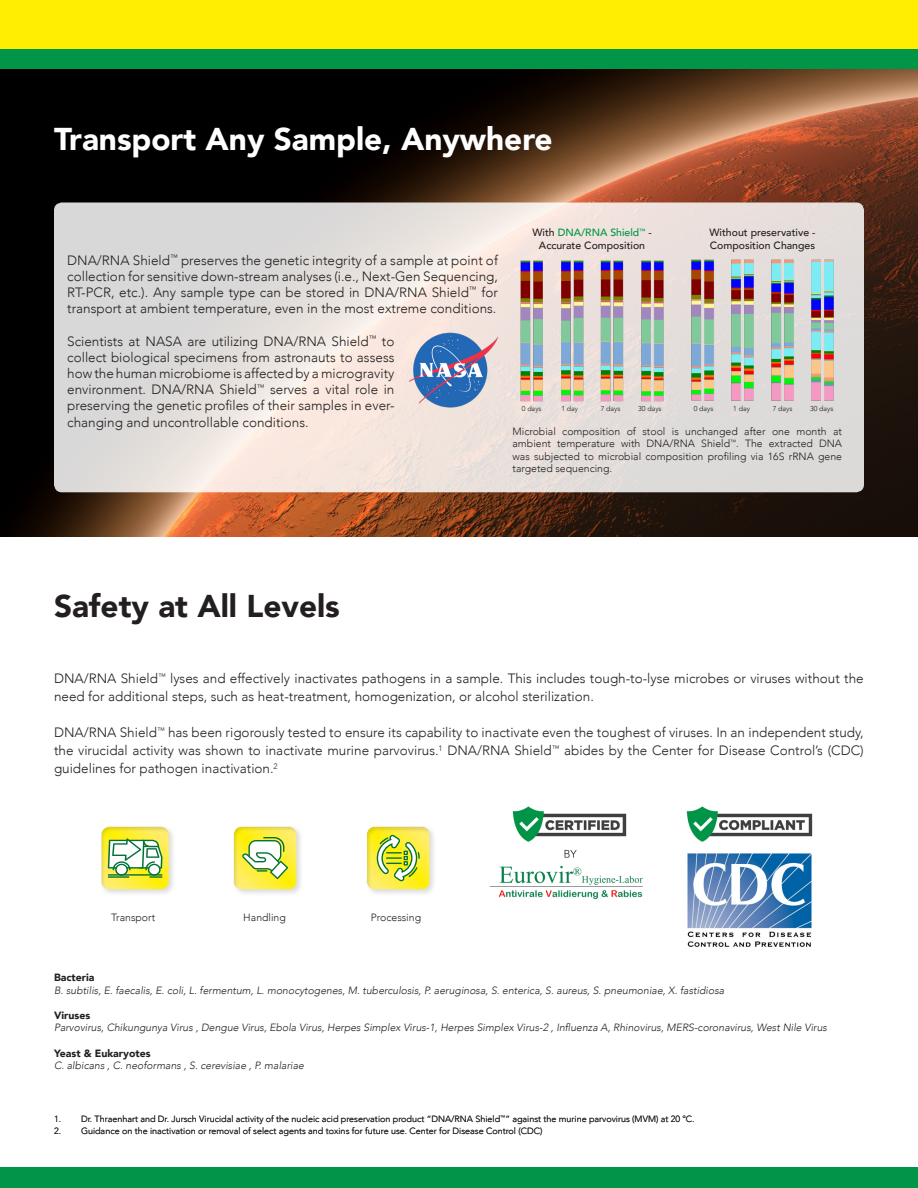
<style>
.page{position:relative;width:918px;height:1188px;background:#fff}
.page>*{position:absolute;margin:0;border:0;box-sizing:border-box;transform-origin:0 0}
.Page_Title{font:900 31.5px "Avenir";color:#fff}
.Page_Title-2{font:900 31.5px "Avenir";color:#231f20}
.t1{font:300 13.5px/16.2px "Avenir";color:#231f20;text-align:justify}
.t2{font:italic 300 10.5px "Avenir";color:#231f20}
.t3{font:300 10.5px/12.6px "Avenir";color:#231f20;text-align:justify}
.t4{font:500 10.5px "Avenir";color:#231f20}
.t5{font:900 10.5px "Avenir";color:#231f20}
.t6{font:500 10.5px "Avenir";color:#009547}
.t7{font:300 9px "Avenir";color:#231f20}
.t8{font:300 7.05px "Avenir";color:#231f20}
.s1{color:#231f20}
</style>
<div class="page">
<div style="left:0;top:1167px;width:918px;height:21px;background:#009547"></div>
<div style="left:0;top:0;width:918px;height:50px;background:#ffee01"></div>
<div style="left:0;top:50px;width:918px;height:19px;background:#009547"></div>
<img style="left:0;top:69px;width:918px;height:468px">
<div style="left:365px;top:825px;width:72px;height:72px;background:#231f20;opacity:.15"></div>
<div style="left:364px;top:824px;width:66px;height:66px;background:#231f20;opacity:.15"></div>
<svg style="left:377px;top:834px;width:43px;height:47px;background:#c6d552"></svg>
<div style="left:232px;top:825px;width:72px;height:72px;background:#231f20;opacity:.15"></div>
<div style="left:231px;top:824px;width:66px;height:66px;background:#231f20;opacity:.15"></div>
<svg style="left:242px;top:837px;width:46px;height:42px"></svg>
<div style="left:100px;top:825px;width:77px;height:72px;background:#231f20;opacity:.15"></div>
<div style="left:99px;top:824px;width:71px;height:66px;background:#231f20;opacity:.15"></div>
<svg style="left:108px;top:838px;width:54px;height:40px"></svg>
<svg style="left:54px;top:203px;width:810px;height:289px;background:#e6dfdb"></svg>
<img style="left:408px;top:333px;width:90px;height:74px">
<img style="left:507px;top:254px;width:162px;height:149px">
<img style="left:680px;top:254px;width:168px;height:149px">
<img style="left:489px;top:806px;width:324px;height:141px">
<p class="Page_Title" style="left:54px;top:112px;width:500px">Transport Any Sample, Anywhere</p>
<p class="t6" style="left:532px;top:224px;width:121px"><span class="s1">With</span> DNA/RNA Shield<sup>™</sup> <span class="s1">-</span></p>
<p class="t4" style="left:539px;top:236px;width:108px">Accurate Composition</p>
<p class="t4" style="left:709px;top:224px;width:107px">Without preservative -</p>
<p class="t4" style="left:710px;top:236px;width:107px">Composition Changes</p>
<p class="t1" style="left:67px;top:252px;width:432px">DNA/RNA Shield<sup>™</sup> preserves the genetic integrity of a sample at point of collection for sensitive down-stream analyses (i.e., Next-Gen Sequencing, RT-PCR, etc.). Any sample type can be stored in DNA/RNA Shield<sup>™</sup> for transport at ambient temperature, even in the most extreme conditions.</p>
<p class="t1" style="left:67px;top:333px;width:329px">Scientists at NASA are utilizing DNA/RNA Shield<sup>™</sup> to collect biological specimens from astronauts to assess how the human microbiome is affected by a microgravity environment. DNA/RNA Shield<sup>™</sup> serves a vital role in preserving the genetic profiles of their samples in ever&shy;changing and uncontrollable conditions.</p>
<p class="t8" style="left:522px;top:404px;width:21px">0 days</p>
<p class="t8" style="left:561px;top:404px;width:18px">1 day</p>
<p class="t8" style="left:601px;top:404px;width:21px">7 days</p>
<p class="t8" style="left:638px;top:404px;width:25px">30 days</p>
<p class="t8" style="left:694px;top:404px;width:21px">0 days</p>
<p class="t8" style="left:733px;top:404px;width:18px">1 day</p>
<p class="t8" style="left:773px;top:404px;width:21px">7 days</p>
<p class="t8" style="left:810px;top:404px;width:25px">30 days</p>
<p class="t3" style="left:513px;top:425px;width:331px">Microbial composition of stool is unchanged after one month at ambient temperature with DNA/RNA Shield<sup>™</sup>. The extracted DNA was subjected to microbial composition profiling via 16S rRNA gene targeted sequencing.</p>
<p class="Page_Title-2" style="left:54px;top:580px;width:287px">Safety at All Levels</p>
<p class="t1" style="left:54px;top:670px;width:811px;line-height:18px">DNA/RNA Shield<sup>™</sup> lyses and effectively inactivates pathogens in a sample. This includes tough-to-lyse microbes or viruses without the need for additional steps, such as heat-treatment, homogenization, or alcohol sterilization.</p>
<p class="t1" style="left:54px;top:724px;width:811px;line-height:18px">DNA/RNA Shield<sup>™</sup> has been rigorously tested to ensure its capability to inactivate even the toughest of viruses. In an independent study, the virucidal activity was shown to inactivate murine parvovirus.<sup>1</sup> DNA/RNA Shield<sup>™</sup> abides by the Center for Disease Control’s (CDC) guidelines for pathogen inactivation.<sup>2</sup></p>
<p class="t3" style="left:111px;top:911px;width:45px">Transport</p>
<p class="t3" style="left:243px;top:911px;width:44px">Handling</p>
<p class="t3" style="left:371px;top:911px;width:52px">Processing</p>
<p class="t5" style="left:54px;top:968px;width:42px">Bacteria</p>
<p class="t2" style="left:54px;top:984px;width:672px">B. subtilis, E. faecalis, E. coli, L. fermentum, L. monocytogenes, M. tuberculosis, P. aeruginosa, S. enterica, S. aureus, S. pneumoniae, X. fastidiosa</p>
<p class="t5" style="left:54px;top:1006px;width:38px">Viruses</p>
<p class="t2" style="left:54px;top:1022px;width:775px">Parvovirus, Chikungunya Virus , Dengue Virus, Ebola Virus, Herpes Simplex Virus-1, Herpes Simplex Virus-2 , Influenza A, Rhinovirus, MERS-coronavirus, West Nile Virus</p>
<p class="t5" style="left:54px;top:1044px;width:98px">Yeast &amp; Eukaryotes</p>
<p class="t2" style="left:54px;top:1059px;width:252px">C. albicans , C. neoformans , S. cerevisiae , P. malariae</p>
<p class="t7" style="left:54px;top:1113px;width:642px">1. Dr. Thraenhart and Dr. Jursch Virucidal activity of the nucleic acid preservation product “DNA/RNA Shield<sup>™</sup>” against the murine parvovirus (MVM) at 20 °C.</p>
<p class="t7" style="left:54px;top:1125px;width:490px">2. Guidance on the inactivation or removal of select agents and toxins for future use. Center for Disease Control (CDC)</p>
</div>
